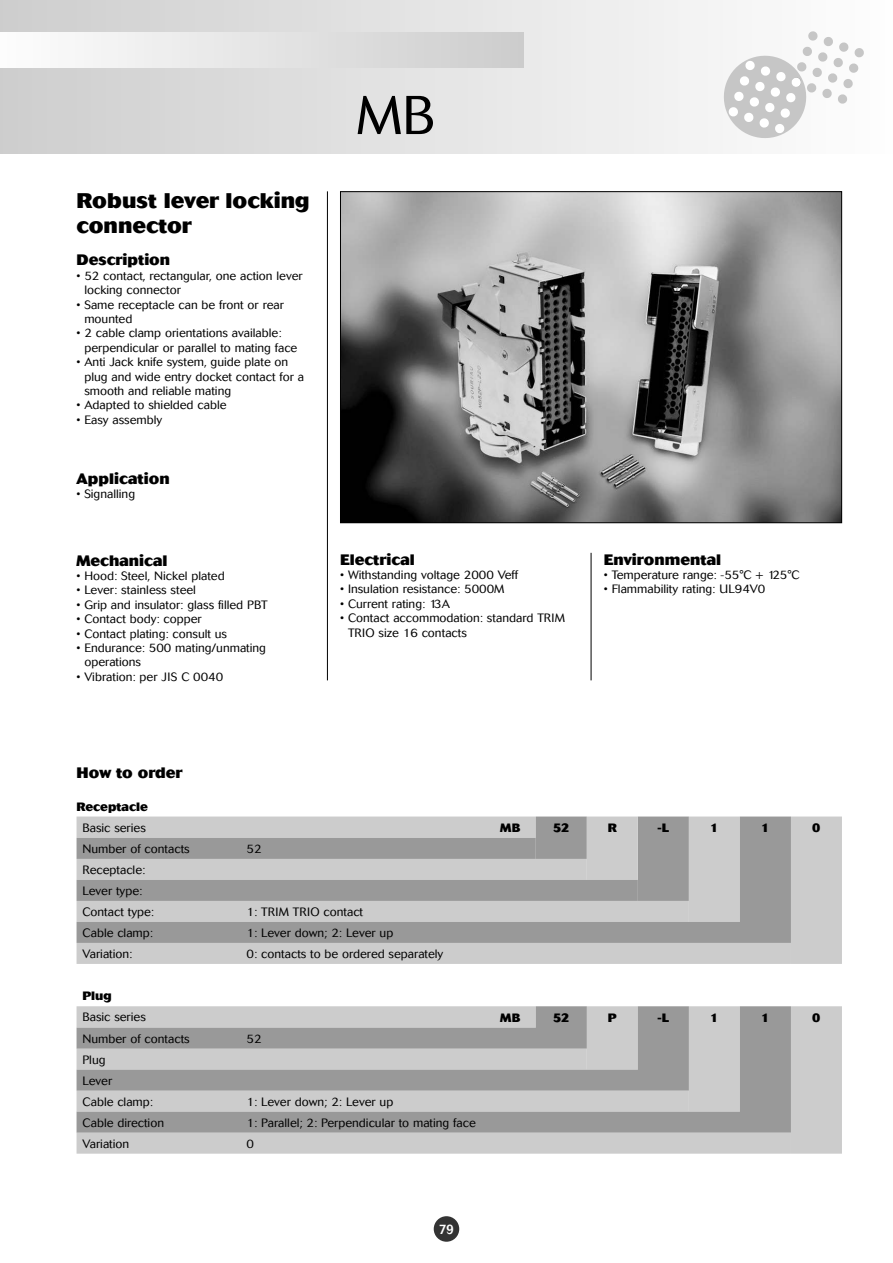
<style>
.page{position:relative;width:893px;height:1263px;background:#fff}
.page>*{position:absolute;margin:0;border:0;box-sizing:border-box;transform-origin:0 0}
.t1{font:300 54px "Cosmos";color:#000}
.t2{font:800 21px/25.2px "Cosmos";color:#000}
.t3{font:800 15px "Cosmos";color:#000}
.t4{font:500 13.5px "Cosmos";color:#fff;scale:.9 1}
.t5{font:300 12px/14.4px "Cosmos";color:#000}
.t6{font:800 12px "Cosmos";color:#000}
</style>
<div class="page">
<svg style="left:0;top:0;width:723px;height:153px"></svg>
<svg style="left:719px;top:31px;width:145px;height:112px"></svg>
<div style="left:0;top:33px;width:523px;height:34px;background:linear-gradient(to right,#fdfdfd,#cdcdcd)"></div>
<div style="left:434px;top:1216px;width:25px;height:26px;background:#333;border-radius:50%"></div>
<img style="left:342px;top:193px;width:498px;height:328px">
<hr style="left:327px;top:191px;width:1px;height:489px;background:#000">
<hr style="left:591px;top:553px;width:1px;height:127px;background:#000">
<div style="left:77px;top:1133px;width:510px;height:21px;background:#ccc"></div>
<svg style="left:587px;top:816px;width:255px;height:338px;background:#d1d1d1"></svg>
<svg style="left:77px;top:816px;width:714px;height:317px;background:#bdbdbd"></svg>
<h2 class="t2" style="left:77px;top:189px;width:235px">Robust lever locking connector</h2>
<p class="t3" style="left:77px;top:253px;width:95px">Description</p>
<p class="t5" style="left:84px;top:269px;width:220px;text-indent:-8px">• 52 contact, rectangular, one action lever locking connector</p>
<p class="t5" style="left:84px;top:298px;width:201px;text-indent:-8px">• Same receptacle can be front or rear mounted</p>
<p class="t5" style="left:84px;top:327px;width:214px;text-indent:-8px">• 2 cable clamp orientations available: perpendicular or parallel to mating face</p>
<p class="t5" style="left:84px;top:356px;width:221px;text-indent:-8px">• Anti Jack knife system, guide plate on plug and wide entry docket contact for a smooth and reliable mating</p>
<p class="t5" style="left:77px;top:399px;width:151px">• Adapted to shielded cable</p>
<p class="t5" style="left:77px;top:413px;width:87px">• Easy assembly</p>
<p class="t3" style="left:77px;top:472px;width:95px">Application</p>
<p class="t5" style="left:77px;top:488px;width:60px">• Signalling</p>
<p class="t3" style="left:77px;top:554px;width:92px">Mechanical</p>
<p class="t5" style="left:77px;top:570px;width:150px">• Hood: Steel, Nickel plated</p>
<p class="t5" style="left:77px;top:584px;width:121px">• Lever: stainless steel</p>
<p class="t5" style="left:77px;top:598px;width:193px">• Grip and insulator: glass filled PBT</p>
<p class="t5" style="left:77px;top:613px;width:127px">• Contact body: copper</p>
<p class="t5" style="left:77px;top:627px;width:152px">• Contact plating: consult us</p>
<p class="t5" style="left:84px;top:642px;width:183px;text-indent:-8px">• Endurance: 500 mating/unmating operations</p>
<p class="t5" style="left:77px;top:670px;width:148px">• Vibration: per JIS C 0040</p>
<h1 class="t1" style="left:356px;top:94px;width:80px">MB</h1>
<p class="t3" style="left:340px;top:553px;width:76px">Electrical</p>
<p class="t5" style="left:340px;top:568px;width:179px">• Withstanding voltage 2000 Veff</p>
<p class="t5" style="left:340px;top:583px;width:166px">• Insulation resistance: 5000M</p>
<p class="t5" style="left:340px;top:597px;width:111px">• Current rating: 13A</p>
<p class="t5" style="left:348px;top:612px;width:219px;text-indent:-8px">• Contact accommodation: standard TRIM<br>TRIO size 16 contacts</p>
<p class="t3" style="left:604px;top:553px;width:119px">Environmental</p>
<p class="t5" style="left:604px;top:568px;width:197px">• Temperature range: -55°C + 125°C</p>
<p class="t5" style="left:604px;top:583px;width:163px">• Flammability rating: UL94V0</p>
<p class="t3" style="left:77px;top:766px;width:107px">How to order</p>
<p class="t6" style="left:77px;top:801px;width:73px">Receptacle</p>
<p class="t5" style="left:83px;top:821px;width:65px">Basic series</p>
<p class="t6" style="left:500px;top:822px;width:22px">MB</p>
<p class="t6" style="left:553px;top:822px;width:18px">52</p>
<p class="t6" style="left:608px;top:822px;width:10px">R</p>
<p class="t6" style="left:658px;top:822px;width:13px">-L</p>
<p class="t6" style="left:710px;top:822px;width:10px">1</p>
<p class="t6" style="left:761px;top:822px;width:10px">1</p>
<p class="t6" style="left:812px;top:822px;width:10px">0</p>
<p class="t5" style="left:83px;top:842px;width:109px">Number of contacts</p>
<p class="t5" style="left:247px;top:842px;width:16px">52</p>
<p class="t5" style="left:83px;top:860px;width:73px;line-height:21px">Receptacle:<br>Lever type:<br>Contact type:</p>
<p class="t5" style="left:247px;top:905px;width:118px">1: TRIM TRIO contact</p>
<p class="t5" style="left:83px;top:926px;width:72px">Cable clamp:</p>
<p class="t5" style="left:247px;top:926px;width:148px">1: Lever down; 2: Lever up</p>
<p class="t5" style="left:83px;top:947px;width:52px">Variation:</p>
<p class="t5" style="left:247px;top:947px;width:198px">0: contacts to be ordered separately</p>
<p class="t6" style="left:83px;top:991px;width:31px">Plug</p>
<p class="t5" style="left:83px;top:1011px;width:65px">Basic series</p>
<p class="t6" style="left:500px;top:1012px;width:22px">MB</p>
<p class="t6" style="left:553px;top:1012px;width:18px">52</p>
<p class="t6" style="left:608px;top:1012px;width:10px">P</p>
<p class="t6" style="left:658px;top:1012px;width:13px">-L</p>
<p class="t6" style="left:710px;top:1012px;width:10px">1</p>
<p class="t6" style="left:761px;top:1012px;width:10px">1</p>
<p class="t6" style="left:812px;top:1012px;width:10px">0</p>
<p class="t5" style="left:83px;top:1032px;width:109px">Number of contacts</p>
<p class="t5" style="left:247px;top:1032px;width:16px">52</p>
<p class="t5" style="left:83px;top:1050px;width:72px;line-height:21px">Plug<br>Lever<br>Cable clamp:</p>
<p class="t5" style="left:247px;top:1095px;width:148px">1: Lever down; 2: Lever up</p>
<p class="t5" style="left:83px;top:1116px;width:83px">Cable direction</p>
<p class="t5" style="left:247px;top:1116px;width:231px">1: Parallel; 2: Perpendicular to mating face</p>
<p class="t5" style="left:83px;top:1137px;width:48px">Variation</p>
<p class="t5" style="left:247px;top:1137px;width:9px">0</p>
<p class="t4" style="left:439px;top:1221px;width:19px">79</p>
</div>
